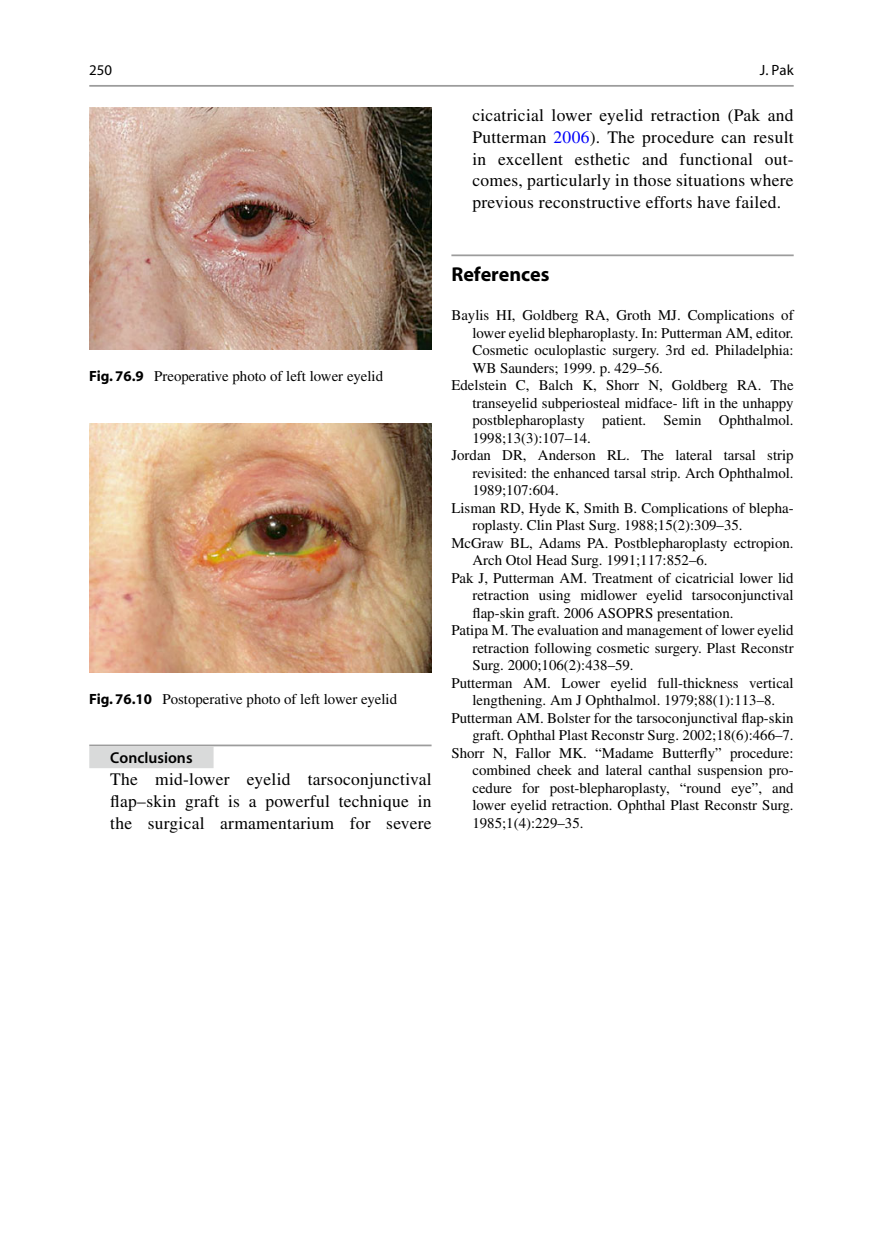
<style>
.page{position:relative;width:883px;height:1260px;background:#fff}
.page>*{position:absolute;margin:0;border:0;box-sizing:border-box;transform-origin:0 0}
.t1{font:700 20.12px "Nmjnqc Msjmsq Myriad";color:#000}
.t2{font:17.5px/21.9px "Thcwwc Bwxmtq Times";letter-spacing:.015em;color:#000;text-align:justify}
.t3{font:600 15.75px "Qxkptk Wmnlrh Myriad";color:#000}
.t4{font:14.88px "Thcwwc Bwxmtq Times";color:#000}
.t5{font:14.88px "Byxntm Lvbxnb Myriad";color:#000}
.s1{color:#0000fa}
.s2{font-family:"Nmjnqc Msjmsq Myriad";font-weight:700}
</style>
<div class="page">
<hr style="left:89px;top:745px;width:343px;height:1px;background:#9c9c9c">
<div style="left:89px;top:746px;width:125px;height:22px;background:#d9dada"></div>
<hr style="left:451px;top:254px;width:343px;height:2px;background:#9c9c9c">
<img style="left:89px;top:107px;width:343px;height:243px">
<img style="left:89px;top:424px;width:343px;height:249px">
<hr style="left:89px;top:85px;width:705px;height:2px;background:#9c9c9c">
<p class="t5" style="left:89px;top:64px;width:24px">250</p>
<p class="t5" style="left:760px;top:64px;width:35px">J. Pak</p>
<p class="t2" style="left:472px;top:106px;width:323px">cicatricial lower eyelid retraction (Pak and Putterman <span class="s1">2006</span> ). The procedure can result in excellent esthetic and functional out&shy;comes, particularly in those situations where previous reconstructive efforts have failed.</p>
<p class="t4" style="left:89px;top:371px;width:295px"><span class="s2">Fig. 76.9</span> Preoperative photo of left lower eyelid</p>
<p class="t4" style="left:89px;top:693px;width:309px"><span class="s2">Fig. 76.10</span> Postoperative photo of left lower eyelid</p>
<p class="t3" style="left:110px;top:752px;width:84px">Conclusions</p>
<p class="t2" style="left:110px;top:770px;width:323px">The mid-lower eyelid tarsoconjunctival flap–skin graft is a powerful technique in the surgical armamentarium for severe</p>
<h1 class="t1" style="left:451px;top:267px;width:100px">References</h1>
<p class="t4" style="left:451px;top:310px;width:344px">Baylis HI, Goldberg RA, Groth MJ. Complications of</p>
<p class="t4" style="left:472px;top:327px;width:323px">lower eyelid blepharoplasty. In: Putterman AM, editor.</p>
<p class="t4" style="left:472px;top:345px;width:323px">Cosmetic oculoplastic surgery. 3rd ed. Philadelphia:</p>
<p class="t4" style="left:472px;top:362px;width:192px">WB Saunders; 1999. p. 429–56.</p>
<p class="t4" style="left:451px;top:380px;width:344px">Edelstein C, Balch K, Shorr N, Goldberg RA. The</p>
<p class="t4" style="left:472px;top:397px;width:323px">transeyelid subperiosteal midface- lift in the unhappy</p>
<p class="t4" style="left:472px;top:415px;width:323px">postblepharoplasty patient. Semin Ophthalmol.</p>
<p class="t4" style="left:472px;top:432px;width:120px">1998;13(3):107–14.</p>
<p class="t4" style="left:451px;top:450px;width:344px">Jordan DR, Anderson RL. The lateral tarsal strip</p>
<p class="t4" style="left:472px;top:467px;width:323px">revisited: the enhanced tarsal strip. Arch Ophthalmol.</p>
<p class="t4" style="left:472px;top:485px;width:88px">1989;107:604.</p>
<p class="t4" style="left:451px;top:502px;width:344px">Lisman RD, Hyde K, Smith B. Complications of blepha-</p>
<p class="t4" style="left:472px;top:520px;width:272px">roplasty. Clin Plast Surg. 1988;15(2):309–35.</p>
<p class="t4" style="left:451px;top:537px;width:344px">McGraw BL, Adams PA. Postblepharoplasty ectropion.</p>
<p class="t4" style="left:472px;top:555px;width:237px">Arch Otol Head Surg. 1991;117:852–6.</p>
<p class="t4" style="left:451px;top:572px;width:344px">Pak J, Putterman AM. Treatment of cicatricial lower lid</p>
<p class="t4" style="left:472px;top:590px;width:323px">retraction using midlower eyelid tarsoconjunctival</p>
<p class="t4" style="left:472px;top:607px;width:263px">flap-skin graft. 2006 ASOPRS presentation.</p>
<p class="t4" style="left:451px;top:625px;width:344px">Patipa M. The evaluation and management of lower eyelid</p>
<p class="t4" style="left:472px;top:642px;width:323px">retraction following cosmetic surgery. Plast Reconstr</p>
<p class="t4" style="left:472px;top:660px;width:163px">Surg. 2000;106(2):438–59.</p>
<p class="t4" style="left:451px;top:677px;width:344px">Putterman AM. Lower eyelid full-thickness vertical</p>
<p class="t4" style="left:472px;top:695px;width:304px">lengthening. Am J Ophthalmol. 1979;88(1):113–8.</p>
<p class="t4" style="left:451px;top:712px;width:344px">Putterman AM. Bolster for the tarsoconjunctival flap-skin</p>
<p class="t4" style="left:472px;top:730px;width:323px">graft. Ophthal Plast Reconstr Surg. 2002;18(6):466–7.</p>
<p class="t4" style="left:451px;top:747px;width:344px">Shorr N, Fallor MK. “Madame Butterfly” procedure:</p>
<p class="t4" style="left:472px;top:765px;width:323px">combined cheek and lateral canthal suspension pro-</p>
<p class="t4" style="left:472px;top:782px;width:323px">cedure for post-blepharoplasty, “round eye”, and</p>
<p class="t4" style="left:472px;top:800px;width:323px">lower eyelid retraction. Ophthal Plast Reconstr Surg.</p>
<p class="t4" style="left:472px;top:817px;width:113px">1985;1(4):229–35.</p>
</div>
